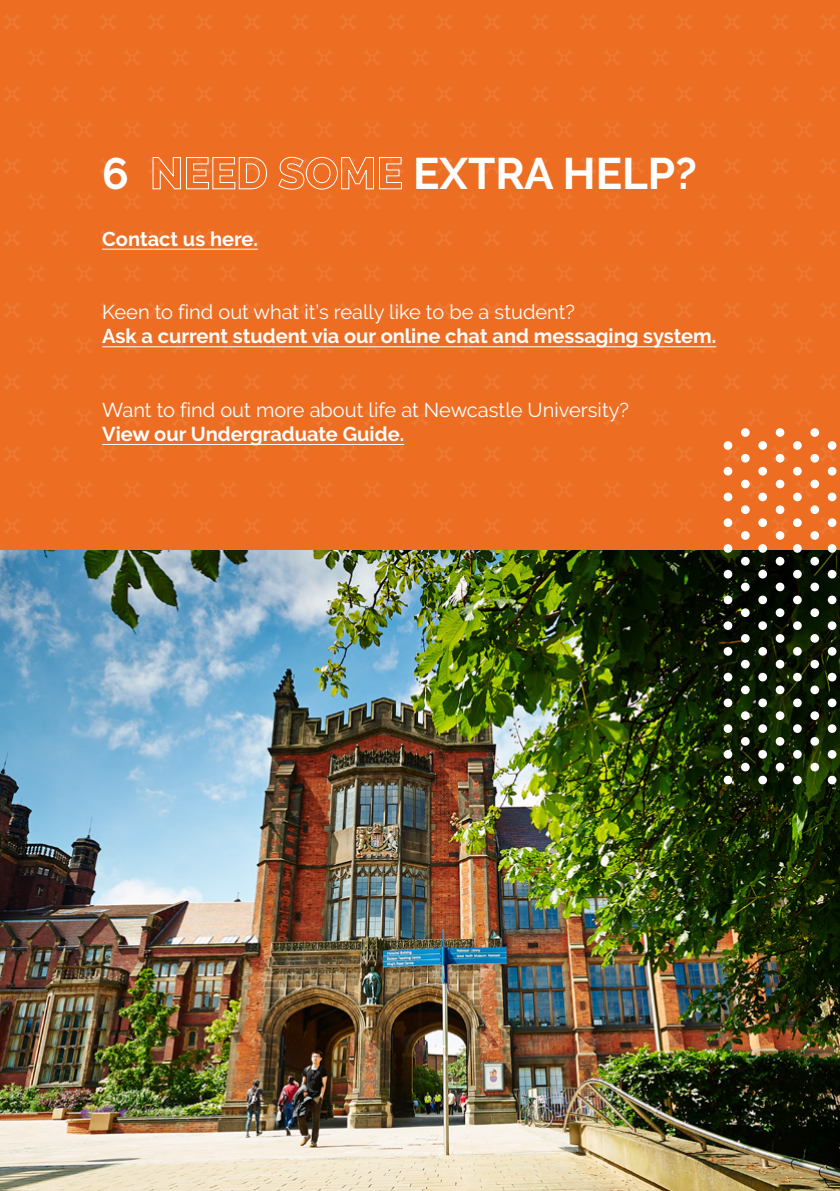
<style>
.page{position:relative;width:840px;height:1191px;background:#fff}
.page>*{position:absolute;margin:0;border:0;box-sizing:border-box;transform-origin:0 0}
.t1{font:700 44px "Derailed";color:#fff}
.t2{font:700 20px "Derailed";color:#fff}
.t3{font:20px "Derailed";color:#fff}
.s1{font-weight:800}
</style>
<div class="page">
<div style="left:0;top:0;width:839px;height:1191px;background:#ed6e23"></div>
<hr style="left:102px;top:249px;width:156px;height:1px;background:#fff">
<hr style="left:102px;top:346px;width:614px;height:1px;background:#fff">
<hr style="left:102px;top:444px;width:302px;height:1px;background:#fff">
<img style="left:0;top:550px;width:839px;height:641px">
<div style="left:827px;top:441px;width:9px;height:9px;background:#fff;border-radius:50%"></div>
<div style="left:827px;top:467px;width:9px;height:8px;background:#fff;border-radius:50%"></div>
<div style="left:827px;top:492px;width:9px;height:9px;background:#fff;border-radius:50%"></div>
<div style="left:827px;top:518px;width:9px;height:9px;background:#fff;border-radius:50%"></div>
<div style="left:827px;top:544px;width:9px;height:9px;background:#fff;border-radius:50%"></div>
<div style="left:827px;top:570px;width:9px;height:8px;background:#fff;border-radius:50%"></div>
<div style="left:827px;top:595px;width:9px;height:9px;background:#fff;border-radius:50%"></div>
<div style="left:827px;top:621px;width:9px;height:9px;background:#fff;border-radius:50%"></div>
<div style="left:827px;top:647px;width:9px;height:8px;background:#fff;border-radius:50%"></div>
<div style="left:827px;top:673px;width:9px;height:8px;background:#fff;border-radius:50%"></div>
<div style="left:827px;top:698px;width:9px;height:9px;background:#fff;border-radius:50%"></div>
<div style="left:827px;top:724px;width:9px;height:9px;background:#fff;border-radius:50%"></div>
<div style="left:827px;top:750px;width:9px;height:8px;background:#fff;border-radius:50%"></div>
<svg style="left:827px;top:775px;width:9px;height:9px"></svg>
<div style="left:810px;top:428px;width:8px;height:9px;background:#fff;border-radius:50%"></div>
<div style="left:810px;top:454px;width:8px;height:8px;background:#fff;border-radius:50%"></div>
<div style="left:810px;top:479px;width:8px;height:9px;background:#fff;border-radius:50%"></div>
<div style="left:810px;top:505px;width:8px;height:9px;background:#fff;border-radius:50%"></div>
<div style="left:810px;top:531px;width:8px;height:9px;background:#fff;border-radius:50%"></div>
<div style="left:810px;top:557px;width:8px;height:8px;background:#fff;border-radius:50%"></div>
<div style="left:810px;top:582px;width:8px;height:9px;background:#fff;border-radius:50%"></div>
<div style="left:810px;top:608px;width:8px;height:9px;background:#fff;border-radius:50%"></div>
<div style="left:810px;top:634px;width:8px;height:9px;background:#fff;border-radius:50%"></div>
<div style="left:810px;top:660px;width:8px;height:8px;background:#fff;border-radius:50%"></div>
<div style="left:810px;top:685px;width:8px;height:9px;background:#fff;border-radius:50%"></div>
<div style="left:810px;top:711px;width:8px;height:9px;background:#fff;border-radius:50%"></div>
<div style="left:810px;top:737px;width:8px;height:8px;background:#fff;border-radius:50%"></div>
<div style="left:810px;top:762px;width:8px;height:9px;background:#fff;border-radius:50%"></div>
<svg style="left:792px;top:441px;width:9px;height:9px"></svg>
<svg style="left:792px;top:467px;width:9px;height:8px"></svg>
<svg style="left:792px;top:492px;width:9px;height:9px"></svg>
<svg style="left:792px;top:518px;width:9px;height:9px"></svg>
<svg style="left:792px;top:544px;width:9px;height:9px"></svg>
<svg style="left:792px;top:570px;width:9px;height:8px"></svg>
<svg style="left:792px;top:595px;width:9px;height:9px"></svg>
<svg style="left:792px;top:621px;width:9px;height:9px"></svg>
<svg style="left:792px;top:647px;width:9px;height:8px"></svg>
<svg style="left:792px;top:673px;width:9px;height:8px"></svg>
<svg style="left:792px;top:698px;width:9px;height:9px"></svg>
<svg style="left:792px;top:724px;width:9px;height:9px"></svg>
<svg style="left:792px;top:750px;width:9px;height:8px"></svg>
<svg style="left:792px;top:775px;width:9px;height:9px"></svg>
<svg style="left:775px;top:428px;width:9px;height:9px"></svg>
<div style="left:775px;top:454px;width:9px;height:8px;background:#fff;border-radius:50%"></div>
<svg style="left:775px;top:479px;width:9px;height:9px"></svg>
<div style="left:775px;top:505px;width:9px;height:9px;background:#fff;border-radius:50%"></div>
<svg style="left:775px;top:531px;width:9px;height:9px"></svg>
<div style="left:775px;top:557px;width:9px;height:8px;background:#fff;border-radius:50%"></div>
<div style="left:775px;top:582px;width:9px;height:9px;background:#fff;border-radius:50%"></div>
<div style="left:775px;top:608px;width:9px;height:9px;background:#fff;border-radius:50%"></div>
<div style="left:775px;top:634px;width:9px;height:9px;background:#fff;border-radius:50%"></div>
<div style="left:775px;top:660px;width:9px;height:8px;background:#fff;border-radius:50%"></div>
<div style="left:775px;top:685px;width:9px;height:9px;background:#fff;border-radius:50%"></div>
<div style="left:775px;top:711px;width:9px;height:9px;background:#fff;border-radius:50%"></div>
<div style="left:775px;top:737px;width:9px;height:8px;background:#fff;border-radius:50%"></div>
<svg style="left:775px;top:762px;width:9px;height:9px"></svg>
<div style="left:758px;top:441px;width:8px;height:9px;background:#fff;border-radius:50%"></div>
<div style="left:758px;top:467px;width:8px;height:8px;background:#fff;border-radius:50%"></div>
<div style="left:758px;top:492px;width:8px;height:9px;background:#fff;border-radius:50%"></div>
<div style="left:758px;top:518px;width:8px;height:9px;background:#fff;border-radius:50%"></div>
<div style="left:758px;top:544px;width:8px;height:9px;background:#fff;border-radius:50%"></div>
<div style="left:758px;top:570px;width:8px;height:8px;background:#fff;border-radius:50%"></div>
<div style="left:758px;top:595px;width:8px;height:9px;background:#fff;border-radius:50%"></div>
<div style="left:758px;top:621px;width:8px;height:9px;background:#fff;border-radius:50%"></div>
<div style="left:758px;top:647px;width:8px;height:8px;background:#fff;border-radius:50%"></div>
<div style="left:758px;top:673px;width:8px;height:8px;background:#fff;border-radius:50%"></div>
<div style="left:758px;top:698px;width:8px;height:9px;background:#fff;border-radius:50%"></div>
<div style="left:758px;top:724px;width:8px;height:9px;background:#fff;border-radius:50%"></div>
<div style="left:758px;top:750px;width:8px;height:8px;background:#fff;border-radius:50%"></div>
<div style="left:758px;top:775px;width:8px;height:9px;background:#fff;border-radius:50%"></div>
<svg style="left:740px;top:428px;width:9px;height:9px"></svg>
<div style="left:740px;top:454px;width:9px;height:8px;background:#fff;border-radius:50%"></div>
<svg style="left:740px;top:479px;width:9px;height:9px"></svg>
<svg style="left:740px;top:505px;width:9px;height:9px"></svg>
<svg style="left:740px;top:531px;width:9px;height:9px"></svg>
<div style="left:740px;top:557px;width:9px;height:8px;background:#fff;border-radius:50%"></div>
<svg style="left:740px;top:582px;width:9px;height:9px"></svg>
<svg style="left:740px;top:608px;width:9px;height:9px"></svg>
<svg style="left:740px;top:634px;width:9px;height:9px"></svg>
<div style="left:740px;top:660px;width:9px;height:8px;background:#fff;border-radius:50%"></div>
<svg style="left:740px;top:685px;width:9px;height:9px"></svg>
<svg style="left:740px;top:711px;width:9px;height:9px"></svg>
<div style="left:740px;top:737px;width:9px;height:8px;background:#fff;border-radius:50%"></div>
<svg style="left:740px;top:762px;width:9px;height:9px"></svg>
<svg style="left:723px;top:441px;width:9px;height:9px"></svg>
<div style="left:723px;top:467px;width:9px;height:8px;background:#fff;border-radius:50%"></div>
<div style="left:723px;top:492px;width:9px;height:9px;background:#fff;border-radius:50%"></div>
<div style="left:723px;top:518px;width:9px;height:9px;background:#fff;border-radius:50%"></div>
<svg style="left:723px;top:544px;width:9px;height:9px"></svg>
<div style="left:723px;top:570px;width:9px;height:8px;background:#fff;border-radius:50%"></div>
<div style="left:723px;top:595px;width:9px;height:9px;background:#fff;border-radius:50%"></div>
<div style="left:723px;top:621px;width:9px;height:9px;background:#fff;border-radius:50%"></div>
<div style="left:723px;top:647px;width:9px;height:8px;background:#fff;border-radius:50%"></div>
<div style="left:723px;top:673px;width:9px;height:8px;background:#fff;border-radius:50%"></div>
<div style="left:723px;top:698px;width:9px;height:9px;background:#fff;border-radius:50%"></div>
<div style="left:723px;top:724px;width:9px;height:9px;background:#fff;border-radius:50%"></div>
<div style="left:723px;top:750px;width:9px;height:8px;background:#fff;border-radius:50%"></div>
<div style="left:723px;top:775px;width:9px;height:9px;background:#fff;border-radius:50%"></div>
<h1 class="t1" style="left:102px;top:148px;width:595px">6 <span class="s1">NEED SOME</span> EXTRA HELP?</h1>
<p class="t2" style="left:102px;top:227px;width:157px">Contact us here.</p>
<p class="t3" style="left:102px;top:301px;width:474px">Keen to find out what it’s really like to be a student?</p>
<p class="t2" style="left:102px;top:325px;width:615px">Ask a current student via our online chat and messaging system.</p>
<p class="t3" style="left:102px;top:398px;width:528px">Want to find out more about life at Newcastle University?</p>
<p class="t2" style="left:102px;top:422px;width:303px">View our Undergraduate Guide.</p>
</div>
